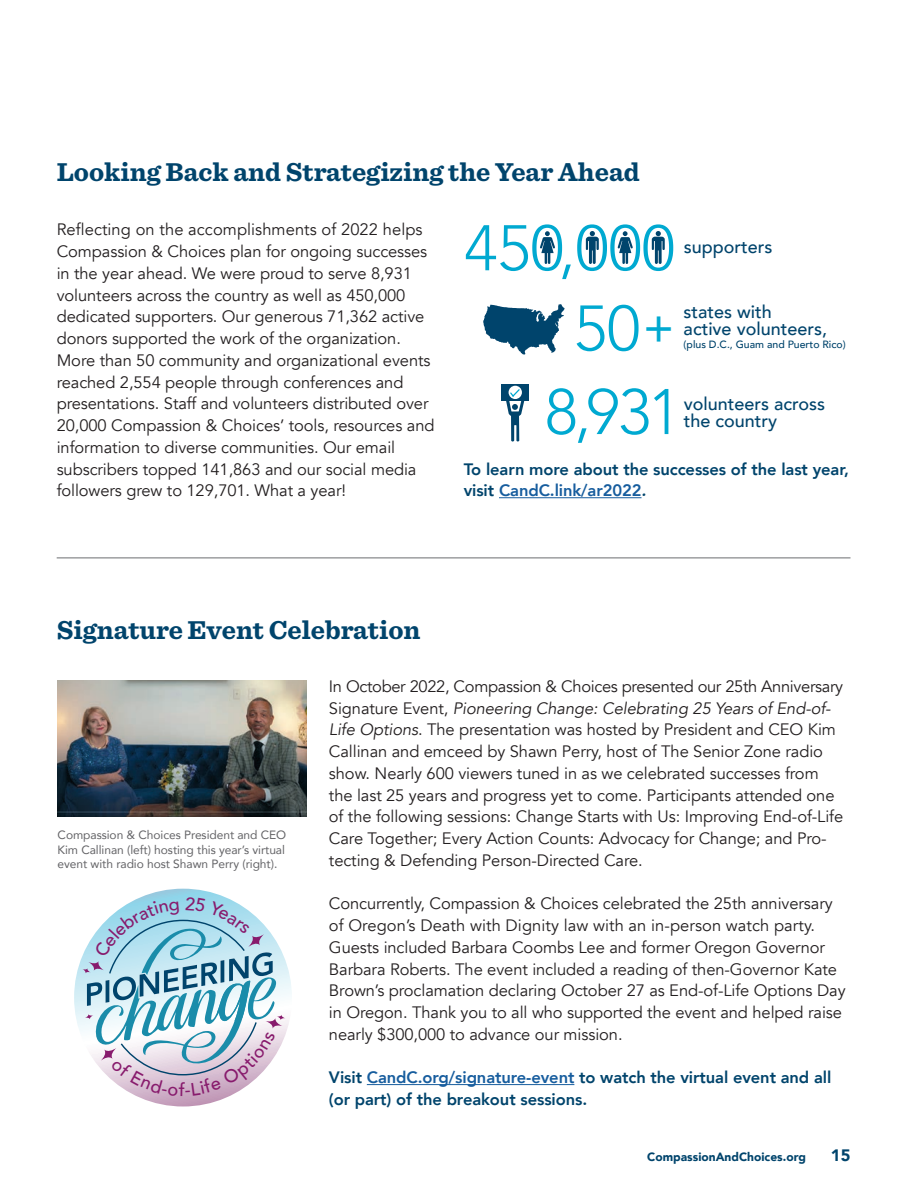
<style>
.page{position:relative;width:918px;height:1188px;background:#fff}
.page>*{position:absolute;margin:0;border:0;box-sizing:border-box;transform-origin:0 0}
.t1{font:300 63.75px/81.9px "Avenir";color:#00a9d1;text-align:right}
.t2{font:700 27px "Sentinel";color:#00446c}
.t3{font:500 18px/16.8px "Avenir";color:#00446c}
.t4{font:16.5px/21.8px "Avenir";letter-spacing:-.005em;color:#231f20}
.t5{font:800 16.5px/21.8px "Avenir";letter-spacing:-.005em;color:#00446c}
.t6{font:900 16.5px "Avenir";color:#00446c}
.t7{font:12px/14.4px "Avenir";letter-spacing:-.005em;color:#636366;text-align:justify}
.t8{font:900 12px "Avenir";color:#00446c}
.t9{font:500 10.5px "Avenir";color:#00446c}
.s1{font-weight:500;font-size:45.9px}
.s2{color:#175d9e}
.s3{font-style:italic}
</style>
<div class="page">
<hr style="left:367px;top:1084px;width:207px;height:1px;background:#175d9e">
<hr style="left:499px;top:497px;width:143px;height:1px;background:#175d9e">
<hr style="left:57px;top:558px;width:794px;height:1px;background:#6c6d70">
<img style="left:57px;top:680px;width:250px;height:136px">
<svg style="left:74px;top:889px;width:218px;height:218px;background:#c7cfdf"></svg>
<svg style="left:483px;top:304px;width:82px;height:51px"></svg>
<div style="left:502px;top:384px;width:27px;height:17px;background:#00446c"></div>
<div style="left:509px;top:386px;width:13px;height:13px;background:#fff;border-radius:50%"></div>
<svg style="left:506px;top:388px;width:18px;height:54px"></svg>
<svg style="left:618px;top:231px;width:15px;height:33px"></svg>
<svg style="left:540px;top:231px;width:15px;height:33px"></svg>
<svg style="left:652px;top:231px;width:13px;height:33px"></svg>
<svg style="left:586px;top:231px;width:13px;height:33px"></svg>
<svg style="left:82px;top:897px;width:203px;height:199px"></svg>
<h2 class="t2" style="left:57px;top:151px;width:585px">Looking Back and Strategizing the Year Ahead</h2>
<p class="t4" style="left:57px;top:219px;width:379px">Reflecting on the accomplishments of 2022 helps Compassion &amp; Choices plan for ongoing successes in the year ahead. We were proud to serve 8,931 volunteers across the country as well as 450,000 dedicated supporters. Our generous 71,362 active donors supported the work of the organization.<br>More than 50 community and organizational events reached 2,554 people through conferences and presentations. Staff and volunteers distributed over 20,000 Compassion &amp; Choices’ tools, resources and information to diverse communities. Our email subscribers topped 141,863 and our social media followers grew to 129,701. What a year!</p>
<h1 class="t1" style="left:464px;top:207px;width:218px">450,000<br>50<span class="s1">+<br></span>8,931</h1>
<p class="t3" style="left:684px;top:238px;width:90px">supporters</p>
<p class="t3" style="left:684px;top:302px;width:145px">states with<br>active volunteers,</p>
<p class="t9" style="left:684px;top:335px;width:164px">(plus D.C., Guam and Puerto Rico)</p>
<p class="t3" style="left:684px;top:395px;width:143px">volunteers across the country</p>
<p class="t5" style="left:464px;top:458px;width:387px">To learn more about the successes of the last year, visit <span class="s2">CandC.link/ar2022</span><span class="s3">.</span></p>
<h2 class="t2" style="left:57px;top:609px;width:365px">Signature Event Celebration</h2>
<p class="t7" style="left:58px;top:828px;width:230px">Compassion &amp; Choices President and CEO Kim Callinan (left) hosting this year’s virtual event with radio host Shawn Perry (right).</p>
<p class="t4" style="left:329px;top:676px;width:516px">In October 2022, Compassion &amp; Choices presented our 25th Anniversary Signature Event, <span class="s3">Pioneering Change: Celebrating 25 Years of End-of-Life Options</span>. The presentation was hosted by President and CEO Kim Callinan and emceed by Shawn Perry, host of The Senior Zone radio show. Nearly 600 viewers tuned in as we celebrated successes from the last 25 years and progress yet to come. Participants attended one of the following sessions: Change Starts with Us: Improving End-of-Life Care Together; Every Action Counts: Advocacy for Change; and Pro&shy;tecting &amp; Defending Person-Directed Care.</p>
<p class="t4" style="left:329px;top:893px;width:518px">Concurrently, Compassion &amp; Choices celebrated the 25th anniversary of Oregon’s Death with Dignity law with an in-person watch party.<br>Guests included Barbara Coombs Lee and former Oregon Governor Barbara Roberts. The event included a reading of then-Governor Kate Brown’s proclamation declaring October 27 as End-of-Life Options Day in Oregon. Thank you to all who supported the event and helped raise nearly $300,000 to advance our mission.</p>
<p class="t5" style="left:329px;top:1067px;width:504px">Visit <span class="s2">CandC.org/signature-event</span> to watch the virtual event and all (or part) of the breakout sessions.</p>
<p class="t8" style="left:647px;top:1147px;width:160px">CompassionAndChoices.org</p>
<p class="t6" style="left:831px;top:1141px;width:21px">15</p>
</div>
